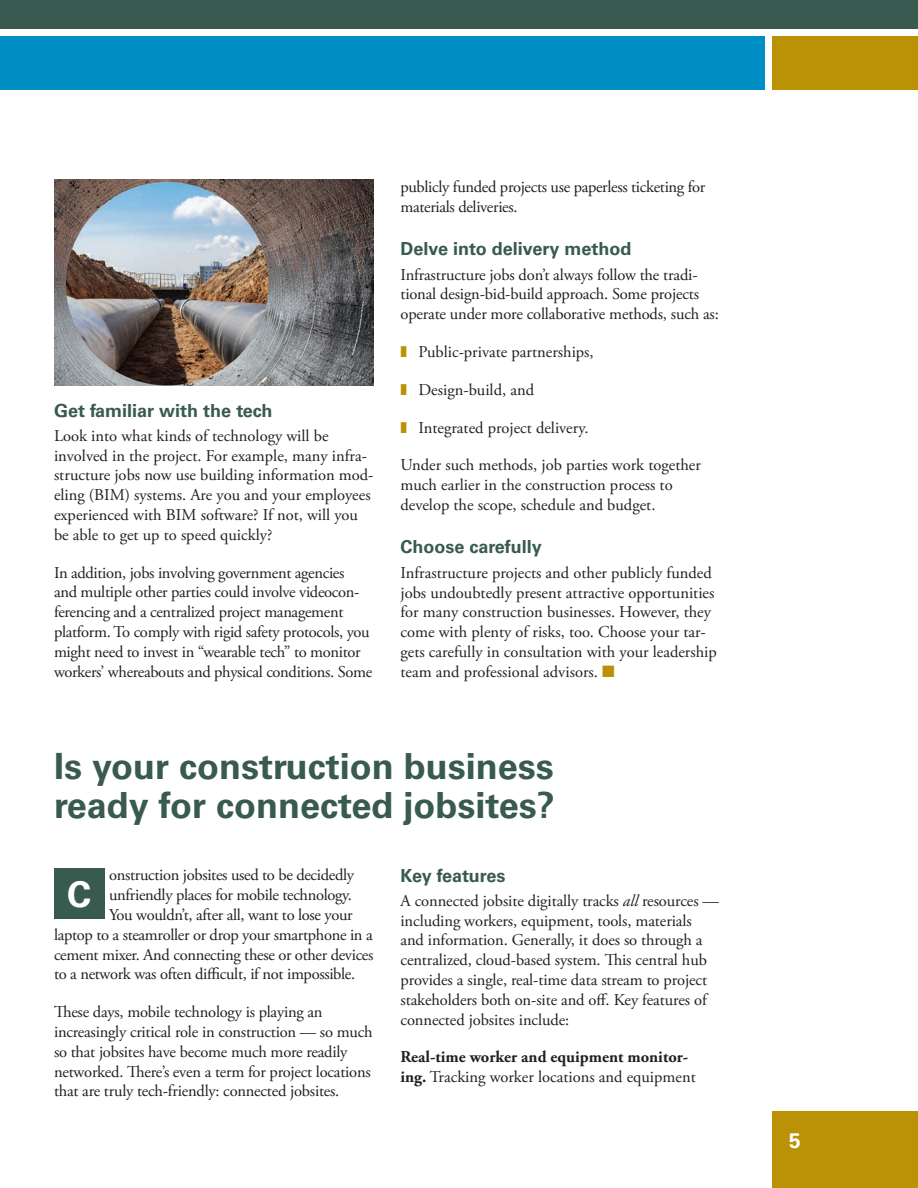
<style>
.page{position:relative;width:918px;height:1188px;background:#fff}
.page>*{position:absolute;margin:0;border:0;box-sizing:border-box;transform-origin:0 0}
.t1{font:700 36px/39px "Univers LT Std";color:#385a50}
.t2{font:700 36px "Univers LT Std";color:#fff}
.t3{font:700 21px "Univers LT Std";color:#fff}
.t4{font:700 18px "Univers LT Std";color:#385a50}
.t5{font:16.5px/19.8px "Adobe Garamond Pro";letter-spacing:-.01em;color:#231f20}
.t6{font:700 16.5px/19.8px "Adobe Garamond Pro";color:#231f20}
.s1{color:#bb9206}
.s2{font-style:italic}
.s3{font-weight:400}
</style>
<div class="page">
<div style="left:0;top:36px;width:765px;height:54px;background:#008fc5"></div>
<div style="left:772px;top:36px;width:146px;height:54px;background:#bb9206"></div>
<div style="left:0;top:0;width:918px;height:28px;background:#385a50"></div>
<div style="left:772px;top:1112px;width:146px;height:76px;background:#bb9206"></div>
<div style="left:54px;top:868px;width:51px;height:51px;background:#385a50"></div>
<img style="left:54px;top:180px;width:319px;height:206px">
<p class="t4" style="left:54px;top:400px;width:220px">Get familiar with the tech</p>
<p class="t5" style="left:54px;top:426px;width:321px">Look into what kinds of technology will be involved in the project. For example, many infra&shy;structure jobs now use building information mod&shy;eling (BIM) systems. Are you and your employees experienced with BIM software? If not, will you be able to get up to speed quickly?</p>
<p class="t5" style="left:54px;top:563px;width:320px">In addition, jobs involving government agencies<br>and multiple other parties could involve videocon&shy;ferencing and a centralized project management platform. To comply with rigid safety protocols, you might need to invest in “wearable tech” to monitor workers’ whereabouts and physical conditions. Some</p>
<p class="t5" style="left:400px;top:177px;width:306px">publicly funded projects use paperless ticketing for materials deliveries.</p>
<p class="t4" style="left:400px;top:238px;width:232px">Delve into delivery method</p>
<p class="t5" style="left:400px;top:265px;width:320px">Infrastructure jobs don’t always follow the tradi&shy;tional design-bid-build approach. Some projects operate under more collaborative methods, such as:</p>
<p class="t5" style="left:400px;top:342px;width:195px"><span class="s1">❚</span> Public-private partnerships,</p>
<p class="t5" style="left:400px;top:380px;width:135px"><span class="s1">❚</span> Design-build, and</p>
<p class="t5" style="left:400px;top:418px;width:190px"><span class="s1">❚</span> Integrated project delivery.</p>
<p class="t5" style="left:401px;top:456px;width:302px">Under such methods, job parties work together much earlier in the construction process to develop the scope, schedule and budget.</p>
<p class="t4" style="left:400px;top:537px;width:143px">Choose carefully</p>
<p class="t5" style="left:400px;top:563px;width:318px">Infrastructure projects and other publicly funded jobs undoubtedly present attractive opportunities for many construction businesses. However, they come with plenty of risks, too. Choose your tar&shy;gets carefully in consultation with your leadership team and professional advisors. <span class="s1">■</span></p>
<h1 class="t1" style="left:54px;top:747px;width:502px">Is your construction business ready for connected jobsites?</h1>
<p class="t5" style="left:109px;top:866px;width:247px">onstruction jobsites used to be decidedly</p>
<p class="t5" style="left:109px;top:886px;width:244px">unfriendly places for mobile technology.</p>
<p class="t5" style="left:109px;top:906px;width:245px">You wouldn’t, after all, want to lose your</p>
<p class="t5" style="left:54px;top:925px;width:320px">laptop to a steamroller or drop your smartphone in a</p>
<p class="t5" style="left:54px;top:945px;width:321px">cement mixer. And connecting these or other devices</p>
<p class="t5" style="left:54px;top:965px;width:303px">to a network was often difficult, if not impossible.</p>
<p class="t5" style="left:54px;top:1003px;width:320px">These days, mobile technology is playing an increasingly critical role in construction — so much so that jobsites have become much more readily networked. There’s even a term for project locations that are truly tech-friendly: connected jobsites.</p>
<h1 class="t2" style="left:67px;top:873px;width:26px">C</h1>
<p class="t4" style="left:400px;top:865px;width:106px">Key features</p>
<p class="t5" style="left:400px;top:891px;width:320px">A connected jobsite digitally tracks <span class="s2">all</span> resources — including workers, equipment, tools, materials and information. Generally, it does so through a centralized, cloud-based system. This central hub provides a single, real-time data stream to project stakeholders both on-site and off. Key features of connected jobsites include:</p>
<p class="t6" style="left:400px;top:1048px;width:297px">Real-time worker and equipment monitor&shy;ing. <span class="s3">Tracking worker locations and equipment</span></p>
<p class="t3" style="left:789px;top:1128px;width:13px">5</p>
</div>
